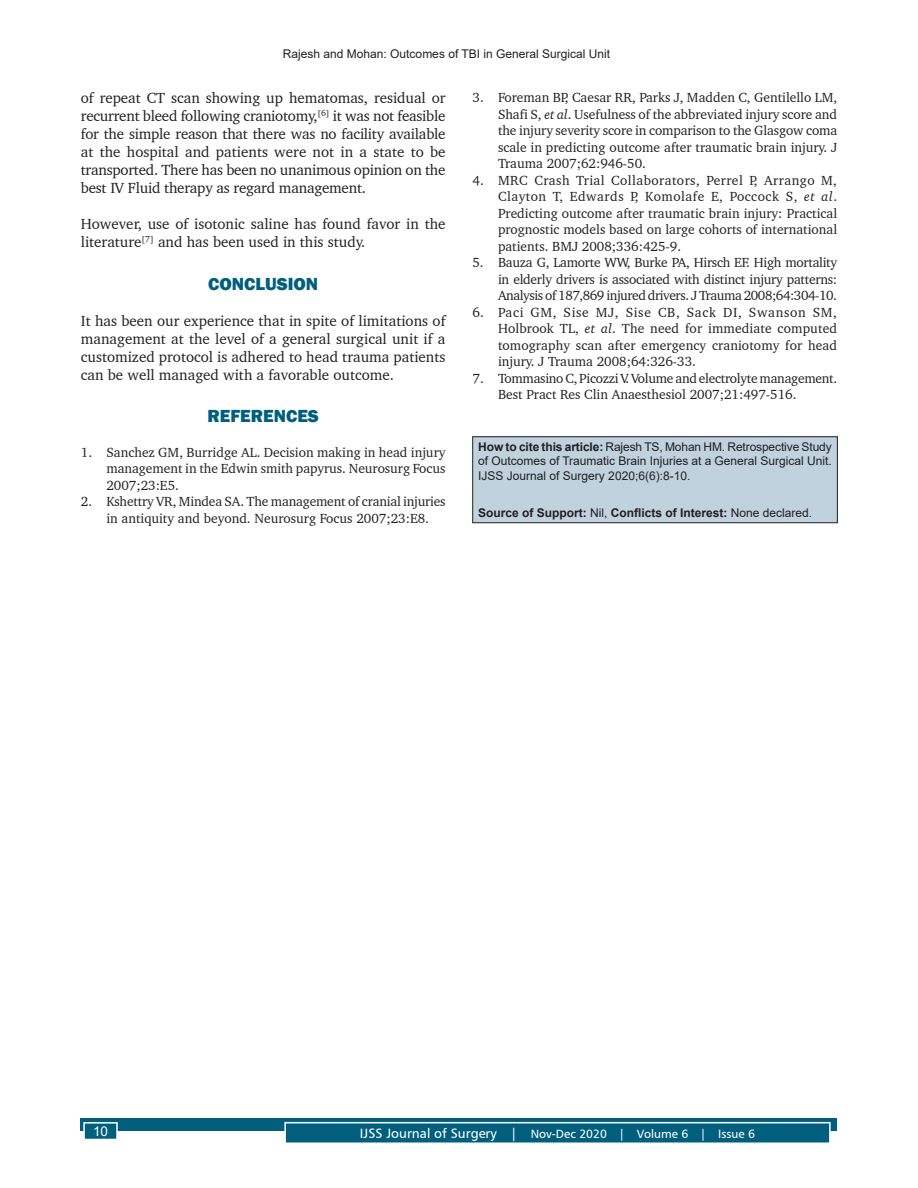
<style>
.page{position:relative;width:918px;height:1188px;background:#fff}
.page>*{position:absolute;margin:0;border:0;box-sizing:border-box;transform-origin:0 0}
.t1{font:800 18px "Franklin Gothic";color:#005f7d}
.TX{font:15px/18px "Charter BT";color:#231f20;text-align:justify}
.REF{font:13.5px/16.5px "Charter BT";color:#231f20;text-align:justify}
.REF-2{font:13.5px/16.5px "Charter BT";letter-spacing:-.02em;color:#231f20}
.t2{font:13.5px "Arial";color:#fff}
.HTC{font:12px/14.4px "Arial";color:#231f20;text-align:justify}
.HTC-2{font:700 12px "Arial";color:#231f20}
.t3{font:12px "Humanist 777 BT Roman B";color:#fff}
.s1{font-style:italic}
.s2{font-weight:700}
.s3{font-weight:400}
.s4{font-size:13.5px}
</style>
<div class="page">
<div style="left:81px;top:1119px;width:756px;height:12px;background:#005f7d"></div>
<div style="left:285px;top:1123px;width:545px;height:20px;background:#005f7d"></div>
<div style="left:284px;top:1122px;width:547px;height:22px;border:2px solid #fff"></div>
<div style="left:84px;top:1123px;width:33px;height:16px;background:#005f7d"></div>
<div style="left:83px;top:1122px;width:35px;height:18px;border:2px solid #fff"></div>
<div style="left:473px;top:437px;width:364px;height:86px;background:#bfd2de"></div>
<div style="left:472px;top:437px;width:366px;height:86px;border:1px solid #231f20"></div>
<p class="HTC" style="left:283px;top:47px;width:329px">Rajesh and Mohan: Outcomes of TBI in General Surgical Unit</p>
<p class="TX" style="left:81px;top:89px;width:366px">of repeat CT scan showing up hematomas, residual or recurrent bleed following craniotomy,<sup>[6]</sup> it was not feasible for the simple reason that there was no facility available at the hospital and patients were not in a state to be transported. There has been no unanimous opinion on the best IV Fluid therapy as regard management.</p>
<p class="TX" style="left:81px;top:215px;width:366px">However, use of isotonic saline has found favor in the literature<sup>[7]</sup> and has been used in this study.</p>
<h1 class="t1" style="left:208px;top:272px;width:112px">CONCLUSION</h1>
<p class="TX" style="left:81px;top:311px;width:366px">It has been our experience that in spite of limitations of management at the level of a general surgical unit if a customized protocol is adhered to head trauma patients can be well managed with a favorable outcome.</p>
<h1 class="t1" style="left:208px;top:405px;width:113px">REFERENCES</h1>
<p class="REF" style="left:106px;top:444px;width:341px;text-indent:-26px">1. Sanchez GM, Burridge AL. Decision making in head injury management in the Edwin smith papyrus. Neurosurg Focus 2007;23:E5.</p>
<p class="REF" style="left:106px;top:493px;width:341px;text-indent:-26px">2. Kshettry VR, Mindea SA. The management of cranial injuries in antiquity and beyond. Neurosurg Focus 2007;23:E8.</p>
<p class="REF" style="left:498px;top:89px;width:341px;text-indent:-26px">3. Foreman BP, Caesar RR, Parks J, Madden C, Gentilello LM, Shafi S, <span class="s1">et al</span>. Usefulness of the abbreviated injury score and the injury severity score in comparison to the Glasgow coma scale in predicting outcome after traumatic brain injury. J Trauma 2007;62:946-50.</p>
<p class="REF" style="left:498px;top:171px;width:341px;text-indent:-26px">4. MRC Crash Trial Collaborators, Perrel P, Arrango M, Clayton T, Edwards P, Komolafe E, Poccock S, <span class="s1">et al</span>.<br>Predicting outcome after traumatic brain injury: Practical prognostic models based on large cohorts of international patients. BMJ 2008;336:425-9.</p>
<p class="REF" style="left:498px;top:254px;width:341px;text-indent:-26px">5. Bauza G, Lamorte WW, Burke PA, Hirsch EF. High mortality in elderly drivers is associated with distinct injury patterns:<br>Analysis of 187,869 injured drivers. J Trauma 2008;64:304-10.</p>
<p class="REF" style="left:498px;top:303px;width:341px;text-indent:-26px">6. Paci GM, Sise MJ, Sise CB, Sack DI, Swanson SM, Holbrook TL, <span class="s1">et al</span>. The need for immediate computed tomography scan after emergency craniotomy for head injury. J Trauma 2008;64:326-33.</p>
<p class="REF-2" style="left:498px;top:369px;width:341px;text-indent:-26px">7. Tommasino C, Picozzi V. Volume and electrolyte management.<br>Best Pract Res Clin Anaesthesiol 2007;21:497-516.</p>
<p class="HTC" style="left:478px;top:440px;width:355px"><span class="s2">How to cite this article:</span> Rajesh TS, Mohan HM. Retrospective Study of Outcomes of Traumatic Brain Injuries at a General Surgical Unit.<br>IJSS Journal of Surgery 2020;6(6):8-10.</p>
<p class="HTC-2" style="left:478px;top:504px;width:336px">Source of Support: <span class="s3">Nil,</span> Conflicts of Interest: <span class="s3">None declared.</span></p>
<p class="t2" style="left:93px;top:1122px;width:17px">10</p>
<p class="t3" style="left:360px;top:1126px;width:397px"><span class="s4">IJSS Journal of Surgery |</span> Nov-Dec 2020 | Volume 6 | Issue 6</p>
</div>
